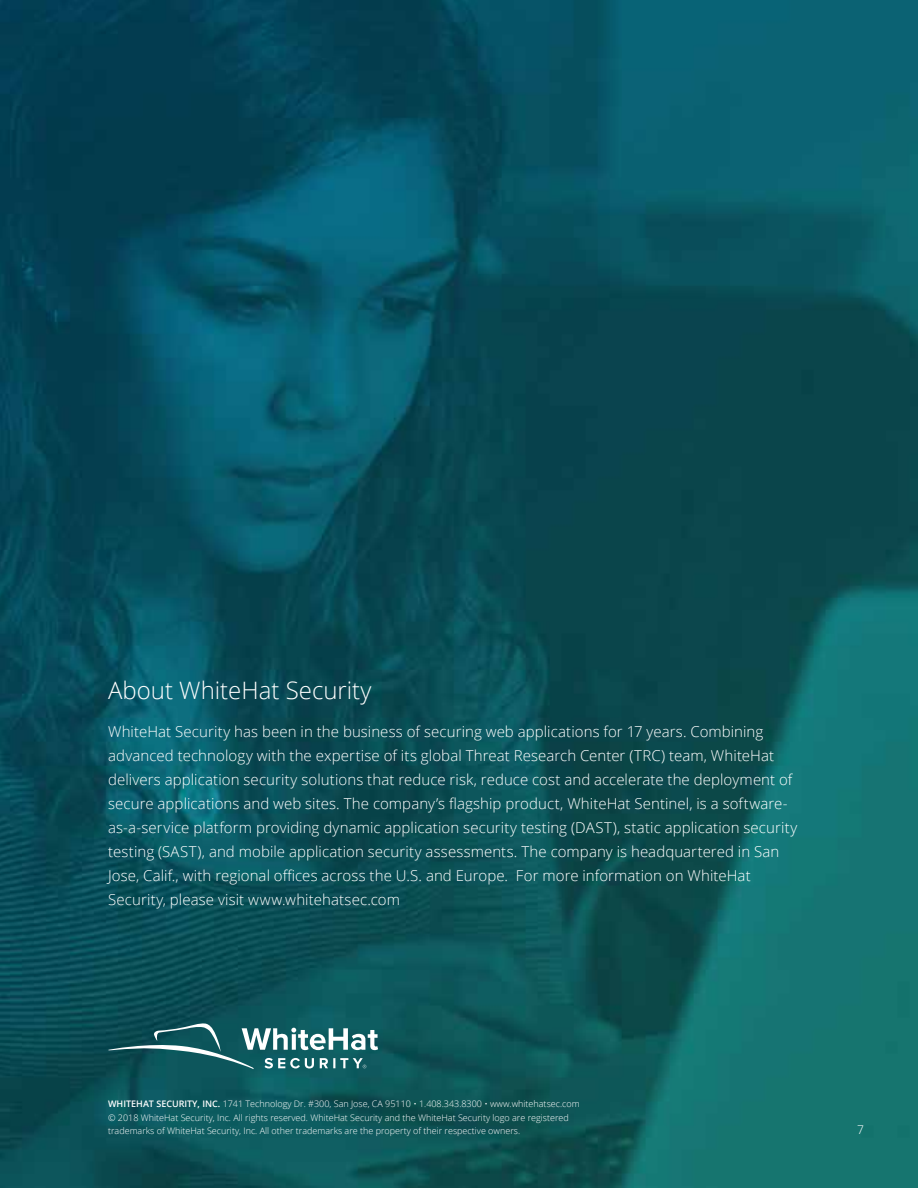
<style>
.page{position:relative;width:918px;height:1188px;background:#fff}
.page>*{position:absolute;margin:0;border:0;box-sizing:border-box;transform-origin:0 0}
.t1{font:300 24px "Open Sans";color:#fff}
.Paragraph{font:300 15px/24px "Open Sans";letter-spacing:.005em;color:#fff}
.Page_Number{font:300 12px "Open Sans";color:#fff}
.Fine_Print{font:300 9px/13.5px "Open Sans";color:#fff}
.s1{font-weight:600}
</style>
<div class="page">
<img style="left:0;top:0;width:918px;height:1188px">
<svg style="left:108px;top:1023px;width:270px;height:46px"></svg>
<h1 class="t1" style="left:108px;top:674px;width:265px">About WhiteHat Security</h1>
<p class="Paragraph" style="left:108px;top:719px;width:691px">WhiteHat Security has been in the business of securing web applications for 17 years. Combining advanced technology with the expertise of its global Threat Research Center (TRC) team, WhiteHat delivers application security solutions that reduce risk, reduce cost and accelerate the deployment of secure applications and web sites. The company’s flagship product, WhiteHat Sentinel, is a software&shy;as-a-service platform providing dynamic application security testing (DAST), static application security testing (SAST), and mobile application security assessments. The company is headquartered in San Jose, Calif., with regional offices across the U.S. and Europe. For more information on WhiteHat Security, please visit www.whitehatsec.com</p>
<p class="Fine_Print" style="left:108px;top:1097px;width:473px"><span class="s1">WHITEHAT SECURITY, INC.</span> 1741 Technology Dr. #300, San Jose, CA 95110 • 1.408.343.8300 • www.whitehatsec.com</p>
<p class="Fine_Print" style="left:108px;top:1110px;width:462px">© 2018 WhiteHat Security, Inc. All rights reserved. WhiteHat Security and the WhiteHat Security logo are registered trademarks of WhiteHat Security, Inc. All other trademarks are the property of their respective owners.</p>
<p class="Page_Number" style="left:857px;top:1122px;width:8px">7</p>
</div>
